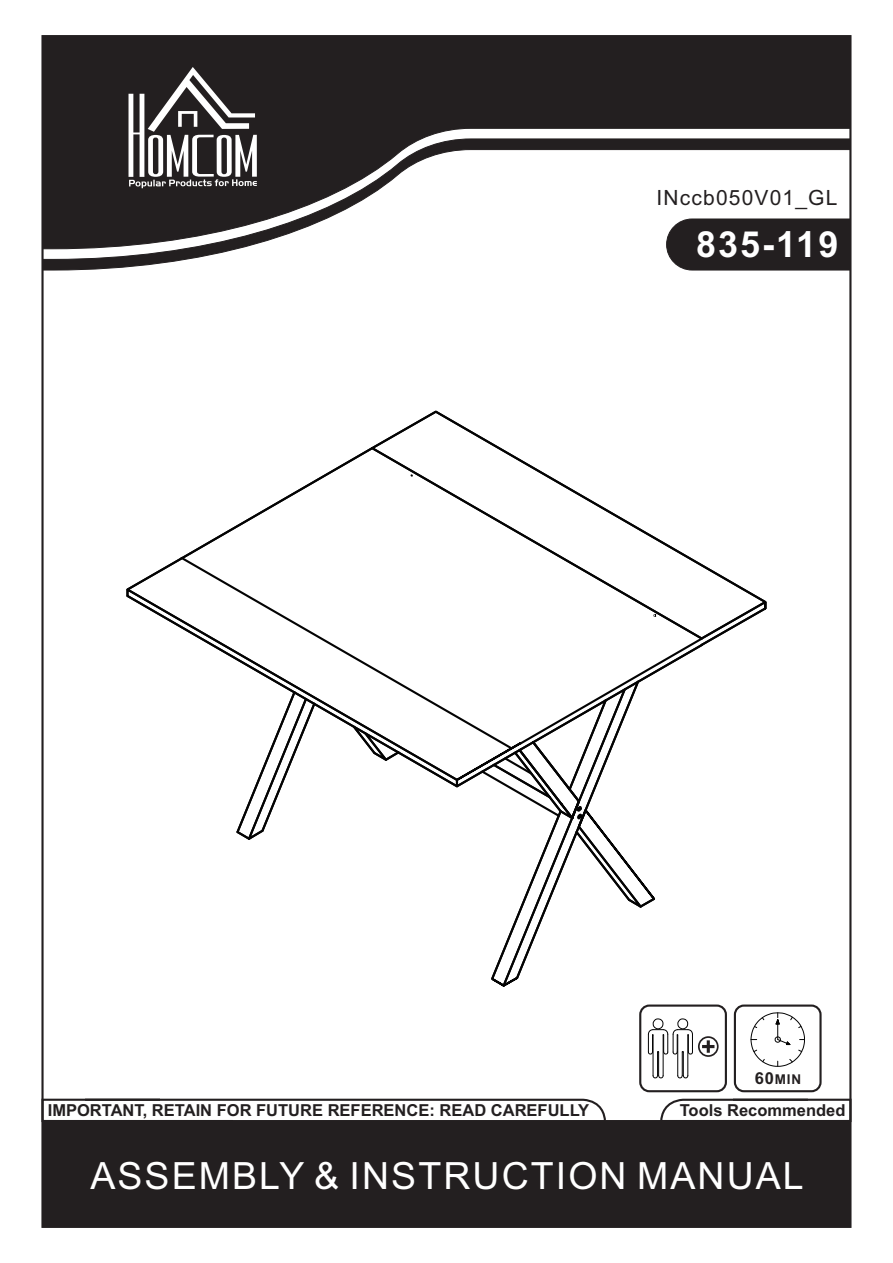
<style>
.page{position:relative;width:893px;height:1263px;background:#fff}
.page>*{position:absolute;margin:0;border:0;box-sizing:border-box;transform-origin:0 0}
.t1{font:37.5px "Arial";letter-spacing:.055em;color:#fff}
.t2{font:700 36px "Arial";letter-spacing:.055em;color:#fff}
.t3{font:21px "Arial";letter-spacing:.055em;color:#231f20}
.t4{font:700 16.5px "Arial";color:#231f20}
.t5{font:700 13.5px "Arial";color:#231f20}
.s1{font-size:16.5px}
</style>
<div class="page">
<div style="left:42px;top:1120px;width:809px;height:108px;background:#231f20"></div>
<svg style="left:41px;top:1097px;width:566px;height:26px"></svg>
<svg style="left:375px;top:410px;width:392px;height:195px"></svg>
<svg style="left:194px;top:445px;width:181px;height:105px"></svg>
<svg style="left:126px;top:550px;width:334px;height:43px"></svg>
<svg style="left:126px;top:593px;width:397px;height:193px"></svg>
<svg style="left:235px;top:751px;width:82px;height:89px"></svg>
<svg style="left:351px;top:751px;width:50px;height:16px"></svg>
<svg style="left:454px;top:605px;width:313px;height:382px"></svg>
<svg style="left:179px;top:555px;width:335px;height:196px"></svg>
<div style="left:42px;top:35px;width:809px;height:103px;background:#231f20"></div>
<svg style="left:42px;top:138px;width:809px;height:133px"></svg>
<svg style="left:129px;top:67px;width:128px;height:121px"></svg>
<svg style="left:750px;top:1012px;width:55px;height:55px"></svg>
<div style="left:734px;top:1004px;width:88px;height:88px;border:2px solid #231f20;border-radius:9px"></div>
<div style="left:639px;top:1004px;width:88px;height:88px;border:2px solid #231f20;border-radius:9px"></div>
<svg style="left:658px;top:1097px;width:194px;height:26px"></svg>
<svg style="left:647px;top:1018px;width:46px;height:61px"></svg>
<div style="left:698px;top:1036px;width:21px;height:21px;border:2px solid #231f20;border-radius:50%"></div>
<svg style="left:702px;top:1040px;width:12px;height:13px"></svg>
<p class="t3" style="left:656px;top:190px;width:182px">INccb050V01_GL</p>
<h2 class="t2" style="left:696px;top:231px;width:144px">835-119</h2>
<p class="t4" style="left:48px;top:1104px;width:543px">IMPORTANT, RETAIN FOR FUTURE REFERENCE: READ CAREFULLY</p>
<p class="t5" style="left:755px;top:1074px;width:48px"><span class="s1">60</span>MIN</p>
<p class="t4" style="left:680px;top:1104px;width:167px">Tools Recommended</p>
<h1 class="t1" style="left:90px;top:1162px;width:715px">ASSEMBLY &amp; INSTRUCTION MANUAL</h1>
</div>
